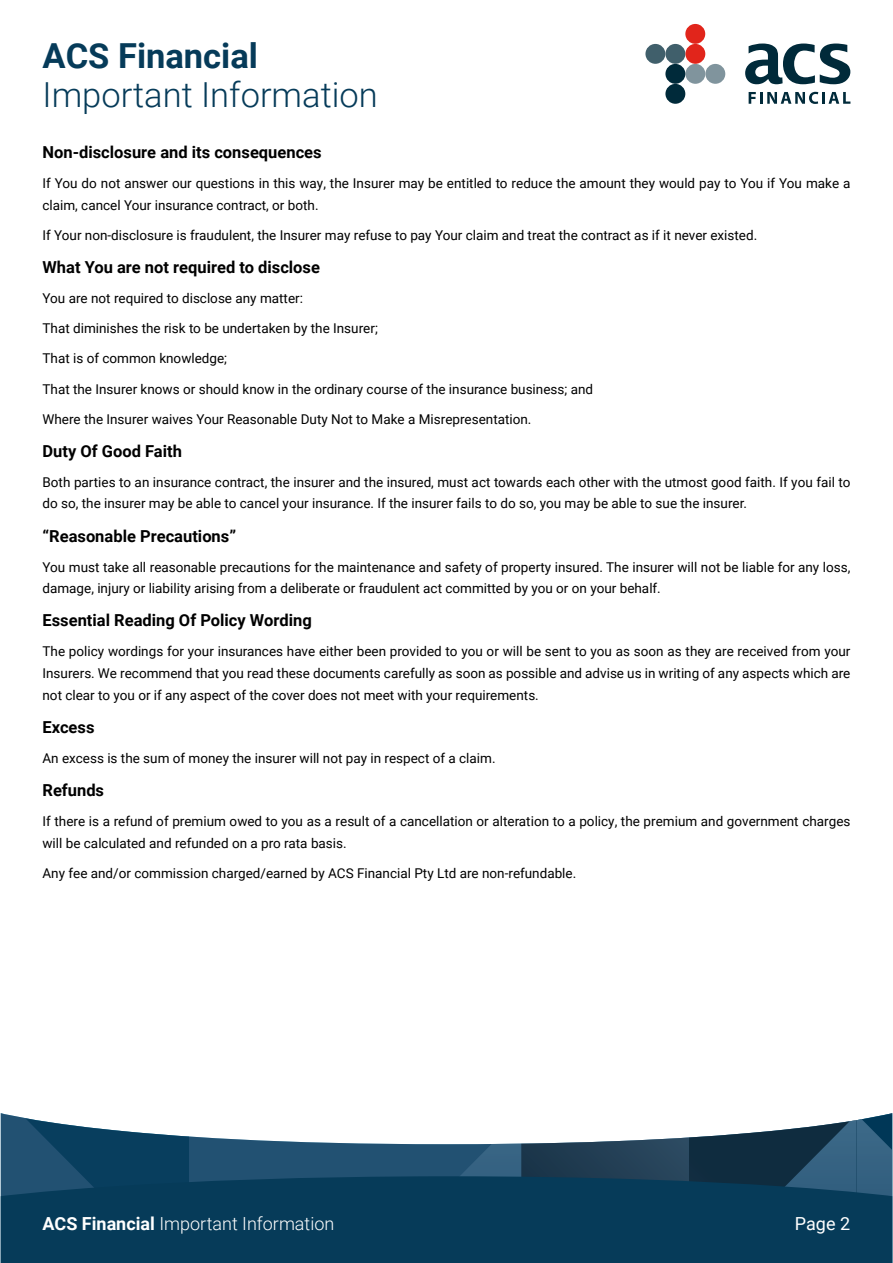
<style>
.page{position:relative;width:893px;height:1263px;background:#fff}
.page>*{position:absolute;margin:0;border:0;box-sizing:border-box;transform-origin:0 0}
.t1{font:300 34.5px "Roboto";color:#063b59}
.t2{font:700 34.5px "Roboto";color:#063b59}
.t3{font:300 18px "Roboto";color:#fff}
.t4{font:18px "Roboto";color:#fff}
.t5{font:700 16.5px "Roboto";color:#000}
.t6{font:13.5px/21.6px "Roboto";color:#000}
.s1{font-weight:700}
</style>
<div class="page">
<svg style="left:21px;top:1113px;width:871px;height:63px"></svg>
<div style="left:1px;top:1176px;width:891px;height:87px;background:#063b59"></div>
<div style="left:685px;top:64px;width:20px;height:20px;background:#80949d;border-radius:50%"></div>
<div style="left:705px;top:64px;width:20px;height:20px;background:#80949d;border-radius:50%"></div>
<div style="left:665px;top:44px;width:20px;height:20px;background:#405f6b;border-radius:50%"></div>
<div style="left:665px;top:64px;width:20px;height:20px;background:#002a3a;border-radius:50%"></div>
<div style="left:665px;top:84px;width:20px;height:20px;background:#002a3a;border-radius:50%"></div>
<div style="left:645px;top:44px;width:20px;height:20px;background:#405f6b;border-radius:50%"></div>
<div style="left:685px;top:44px;width:20px;height:20px;background:#e1251b;border-radius:50%"></div>
<div style="left:685px;top:24px;width:20px;height:20px;background:#e1251b;border-radius:50%"></div>
<svg style="left:745px;top:44px;width:105px;height:40px"></svg>
<svg style="left:749px;top:92px;width:101px;height:12px"></svg>
<h1 class="t2" style="left:43px;top:32px;width:217px">ACS Financial</h1>
<h1 class="t1" style="left:43px;top:70px;width:337px">Important Information</h1>
<p class="t5" style="left:43px;top:141px;width:281px">Non-disclosure and its consequences</p>
<p class="t6" style="left:43px;top:172px;width:809px">If You do not answer our questions in this way, the Insurer may be entitled to reduce the amount they would pay to You if You make a claim, cancel Your insurance contract, or both.</p>
<p class="t6" style="left:43px;top:224px;width:716px">If Your non-disclosure is fraudulent, the Insurer may refuse to pay Your claim and treat the contract as if it never existed.</p>
<p class="t5" style="left:43px;top:256px;width:279px">What You are not required to disclose</p>
<p class="t6" style="left:43px;top:287px;width:262px">You are not required to disclose any matter:</p>
<p class="t6" style="left:43px;top:317px;width:337px">That diminishes the risk to be undertaken by the Insurer;</p>
<p class="t6" style="left:43px;top:347px;width:186px">That is of common knowledge;</p>
<p class="t6" style="left:43px;top:377px;width:552px">That the Insurer knows or should know in the ordinary course of the insurance business; and</p>
<p class="t6" style="left:43px;top:407px;width:490px">Where the Insurer waives Your Reasonable Duty Not to Make a Misrepresentation.</p>
<p class="t5" style="left:43px;top:439px;width:141px">Duty Of Good Faith</p>
<p class="t6" style="left:43px;top:471px;width:809px">Both parties to an insurance contract, the insurer and the insured, must act towards each other with the utmost good faith. If you fail to do so, the insurer may be able to cancel your insurance. If the insurer fails to do so, you may be able to sue the insurer.</p>
<p class="t5" style="left:43px;top:524px;width:195px">“Reasonable Precautions”</p>
<p class="t6" style="left:43px;top:555px;width:809px">You must take all reasonable precautions for the maintenance and safety of property insured. The insurer will not be liable for any loss, damage, injury or liability arising from a deliberate or fraudulent act committed by you or on your behalf.</p>
<p class="t5" style="left:43px;top:609px;width:271px">Essential Reading Of Policy Wording</p>
<p class="t6" style="left:43px;top:640px;width:809px;text-align:justify">The policy wordings for your insurances have either been provided to you or will be sent to you as soon as they are received from your Insurers. We recommend that you read these documents carefully as soon as possible and advise us in writing of any aspects which are not clear to you or if any aspect of the cover does not meet with your requirements.</p>
<p class="t5" style="left:43px;top:715px;width:53px">Excess</p>
<p class="t6" style="left:43px;top:747px;width:455px">An excess is the sum of money the insurer will not pay in respect of a claim.</p>
<p class="t5" style="left:43px;top:778px;width:63px">Refunds</p>
<p class="t6" style="left:43px;top:810px;width:809px">If there is a refund of premium owed to you as a result of a cancellation or alteration to a policy, the premium and government charges will be calculated and refunded on a pro rata basis.</p>
<p class="t6" style="left:43px;top:862px;width:535px">Any fee and/or commission charged/earned by ACS Financial Pty Ltd are non-refundable.</p>
<h2 class="t3" style="left:43px;top:1211px;width:293px"><span class="s1">ACS Financial</span> Important Information</h2>
<h2 class="t4" style="left:795px;top:1211px;width:57px">Page 2</h2>
</div>
